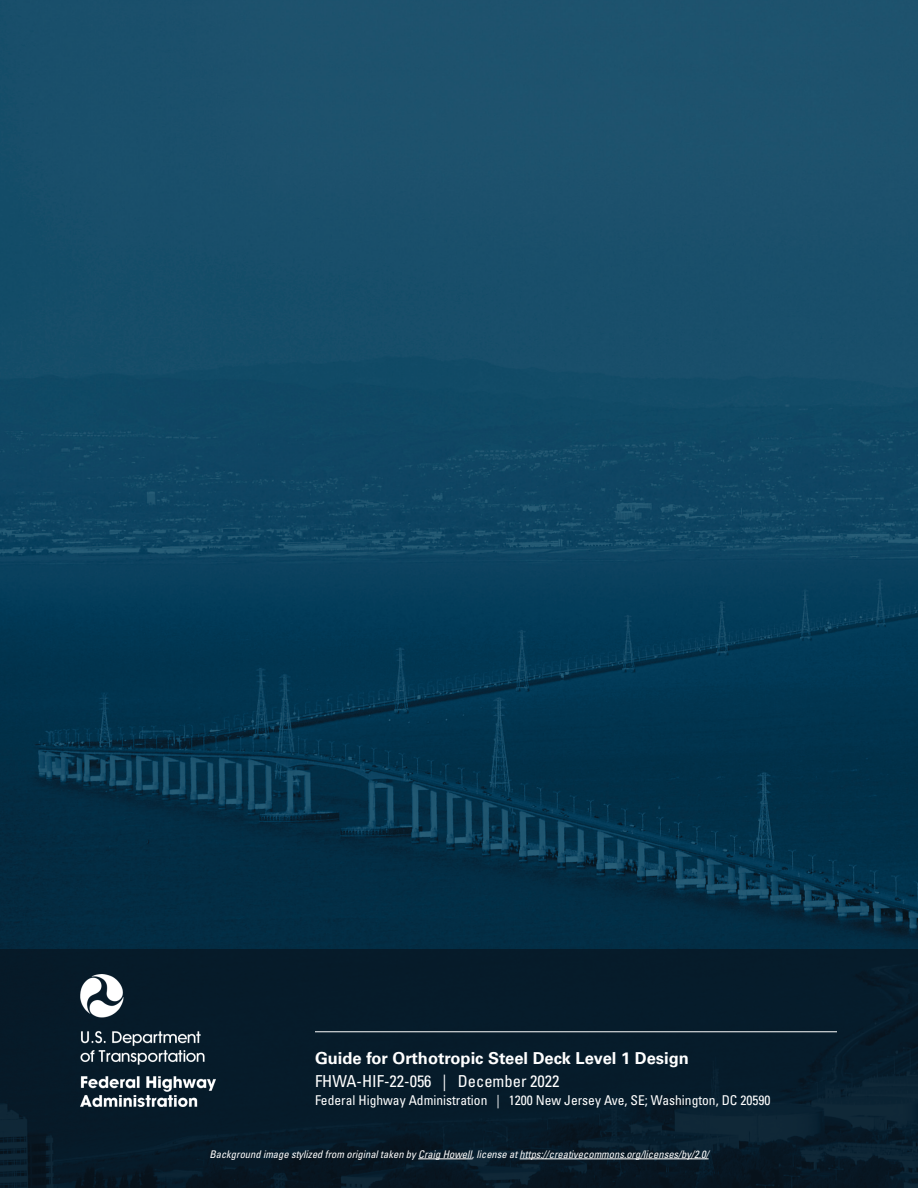
<style>
.page{position:relative;width:918px;height:1188px;background:#fff}
.page>*{position:absolute;margin:0;border:0;box-sizing:border-box;transform-origin:0 0}
.t1{font:700 16.5px "Univers LT Std";color:#fff}
.t2{font:condensed 16.5px "Univers LT Std";color:#fff}
.t3{font:condensed 13.5px "Univers LT Std";color:#fff}
.t4{font:italic condensed 10.5px "Univers LT Std";color:#fff}
</style>
<div class="page">
<img style="left:0;top:0;width:918px;height:949px">
<div style="left:0;top:949px;width:918px;height:239px;background:#061b2a"></div>
<img style="left:81px;top:974px;width:135px;height:133px">
<hr style="left:315px;top:1031px;width:522px;height:1px;background:#fff">
<hr style="left:418px;top:1159px;width:54px;height:1px;background:#fff">
<hr style="left:520px;top:1159px;width:189px;height:1px;background:#fff">
<p class="t1" style="left:315px;top:1049px;width:375px">Guide for Orthotropic Steel Deck Level 1 Design</p>
<p class="t2" style="left:315px;top:1070px;width:246px">FHWA-HIF-22-056 | December 2022</p>
<p class="t3" style="left:315px;top:1091px;width:457px">Federal Highway Administration | 1200 New Jersey Ave, SE; Washington, DC 20590</p>
<p class="t4" style="left:209px;top:1147px;width:501px">Background image stylized from original taken by Craig Howell, license at https://creativecommons.org/licenses/by/2.0/</p>
</div>
